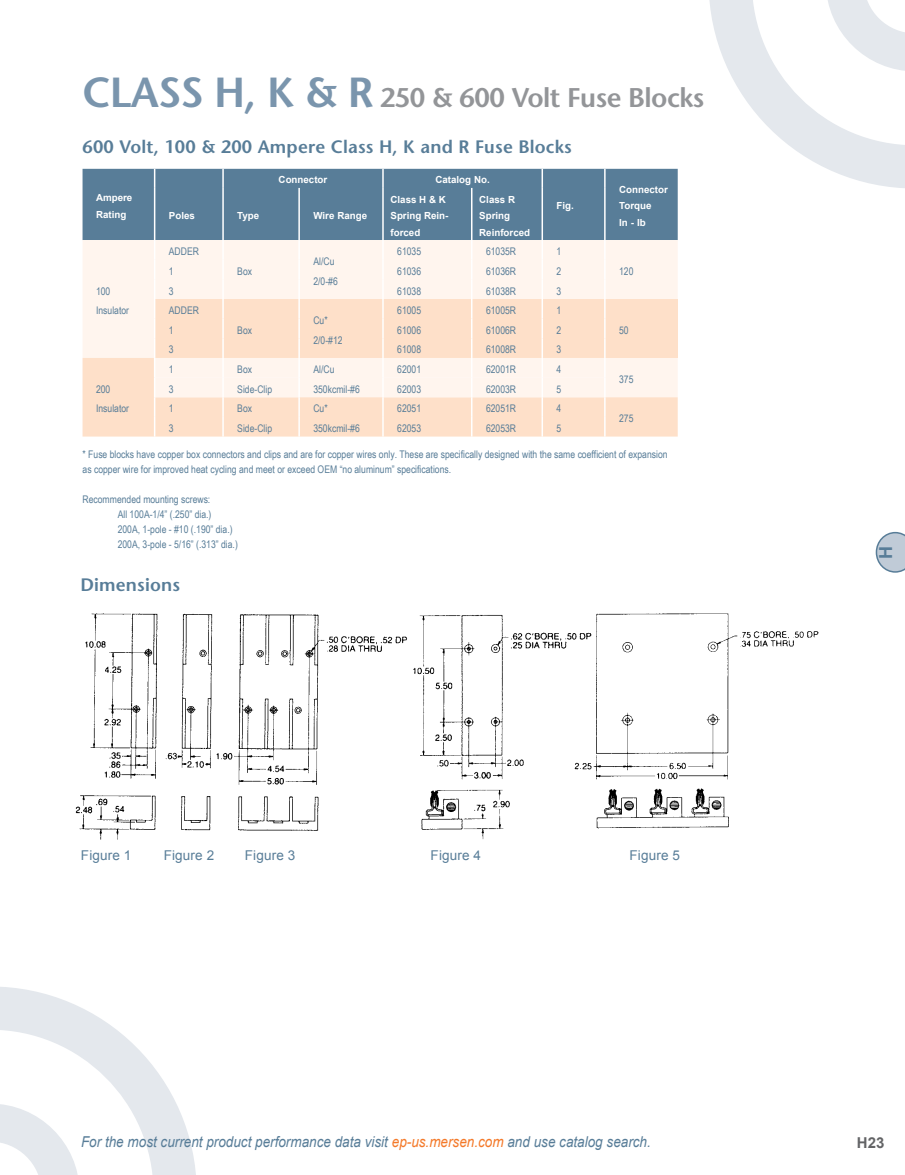
<style>
.page{position:relative;width:905px;height:1175px;background:#fff}
.page>*{position:absolute;margin:0;border:0;box-sizing:border-box;transform-origin:0 0}
.t1{font:600 27px "Stone Sans Std";letter-spacing:-.02em;color:#939598}
.t2{font:600 18px "Stone Sans Std";letter-spacing:.01em;color:#587d98}
.t3{font:700 18px "Arial";color:#587d98}
.t4{font:italic 15px "Arial";color:#587d98;scale:.9 1}
.t5{font:700 15px "Arial";color:#636466}
.t6{font:13.5px "Arial";letter-spacing:.01em;color:#587d98}
.t7{font:10.5px/19.5px "Arial Narrow";color:#587d98}
.t8{font:700 9.75px/16.5px "Arial";color:#fff}
.s1{font-size:42px;color:#7a95ad}
.s2{color:#f47929}
</style>
<div class="page">
<svg style="left:0;top:987px;width:196px;height:187px"></svg>
<svg style="left:709px;top:0;width:195px;height:188px"></svg>
<svg style="left:875px;top:532px;width:29px;height:40px"></svg>
<img style="left:75px;top:613px;width:744px;height:227px">
<svg style="left:82px;top:169px;width:595px;height:267px;background:#d2ceca"></svg>
<h1 class="t1" style="left:82px;top:81px;width:623px"><span class="s1">CLASS H, K &amp; R</span> 250 &amp; 600 Volt Fuse Blocks</h1>
<h2 class="t2" style="left:82px;top:136px;width:490px">600 Volt, 100 &amp; 200 Ampere Class H, K and R Fuse Blocks</h2>
<p class="t8" style="left:96px;top:190px;width:38px">Ampere<br>Rating</p>
<p class="t8" style="left:278px;top:172px;width:50px">Connector</p>
<p class="t8" style="left:435px;top:172px;width:56px">Catalog No.</p>
<p class="t8" style="left:169px;top:208px;width:28px">Poles</p>
<p class="t8" style="left:237px;top:208px;width:24px">Type</p>
<p class="t8" style="left:313px;top:208px;width:55px">Wire Range</p>
<p class="t8" style="left:390px;top:191px;width:59px">Class H &amp; K<br>Spring Rein&shy;forced</p>
<p class="t8" style="left:479px;top:191px;width:52px">Class R<br>Spring<br>Reinforced</p>
<p class="t8" style="left:556px;top:198px;width:19px">Fig.</p>
<p class="t7" style="left:169px;top:241px;width:32px">ADDER</p>
<p class="t7" style="left:397px;top:241px;width:25px">61035</p>
<p class="t7" style="left:486px;top:241px;width:32px">61035R</p>
<p class="t7" style="left:556px;top:241px;width:6px">1</p>
<p class="t8" style="left:619px;top:182px;width:50px">Connector<br>Torque<br>In - Ib</p>
<p class="t7" style="left:96px;top:281px;width:35px">100<br>Insulator</p>
<p class="t7" style="left:96px;top:379px;width:35px">200<br>Insulator</p>
<p class="t7" style="left:313px;top:251px;width:26px">Al/Cu<br>2/0-#6</p>
<p class="t7" style="left:169px;top:261px;width:6px">1</p>
<p class="t7" style="left:237px;top:261px;width:16px">Box</p>
<p class="t7" style="left:397px;top:261px;width:25px">61036</p>
<p class="t7" style="left:486px;top:261px;width:32px">61036R</p>
<p class="t7" style="left:556px;top:261px;width:6px">2</p>
<p class="t7" style="left:619px;top:261px;width:16px">120</p>
<p class="t7" style="left:169px;top:281px;width:6px">3</p>
<p class="t7" style="left:397px;top:281px;width:25px">61038</p>
<p class="t7" style="left:486px;top:281px;width:32px">61038R</p>
<p class="t7" style="left:556px;top:281px;width:6px">3</p>
<p class="t7" style="left:169px;top:300px;width:32px">ADDER</p>
<p class="t7" style="left:313px;top:310px;width:31px">Cu*<br>2/0-#12</p>
<p class="t7" style="left:397px;top:300px;width:25px">61005</p>
<p class="t7" style="left:486px;top:300px;width:32px">61005R</p>
<p class="t7" style="left:556px;top:300px;width:6px">1</p>
<p class="t7" style="left:169px;top:320px;width:6px">1</p>
<p class="t7" style="left:237px;top:320px;width:16px">Box</p>
<p class="t7" style="left:397px;top:320px;width:25px">61006</p>
<p class="t7" style="left:486px;top:320px;width:32px">61006R</p>
<p class="t7" style="left:556px;top:320px;width:6px">2</p>
<p class="t7" style="left:619px;top:320px;width:11px">50</p>
<p class="t7" style="left:169px;top:339px;width:6px">3</p>
<p class="t7" style="left:397px;top:339px;width:25px">61008</p>
<p class="t7" style="left:486px;top:339px;width:32px">61008R</p>
<p class="t7" style="left:556px;top:339px;width:6px">3</p>
<p class="t7" style="left:169px;top:359px;width:6px">1</p>
<p class="t7" style="left:237px;top:359px;width:16px">Box</p>
<p class="t7" style="left:313px;top:359px;width:48px">Al/Cu<br>350kcmil-#6</p>
<p class="t7" style="left:397px;top:359px;width:25px">62001</p>
<p class="t7" style="left:486px;top:359px;width:32px">62001R</p>
<p class="t7" style="left:556px;top:359px;width:6px">4</p>
<p class="t7" style="left:169px;top:379px;width:6px">3</p>
<p class="t7" style="left:237px;top:379px;width:36px">Side-Clip</p>
<p class="t7" style="left:397px;top:379px;width:25px">62003</p>
<p class="t7" style="left:486px;top:379px;width:32px">62003R</p>
<p class="t7" style="left:556px;top:379px;width:6px">5</p>
<p class="t7" style="left:169px;top:398px;width:6px">1</p>
<p class="t7" style="left:237px;top:398px;width:16px">Box</p>
<p class="t7" style="left:313px;top:398px;width:48px">Cu*<br>350kcmil-#6</p>
<p class="t7" style="left:397px;top:398px;width:25px">62051</p>
<p class="t7" style="left:486px;top:398px;width:32px">62051R</p>
<p class="t7" style="left:556px;top:398px;width:6px">4</p>
<p class="t7" style="left:169px;top:418px;width:6px">3</p>
<p class="t7" style="left:237px;top:418px;width:36px">Side-Clip</p>
<p class="t7" style="left:397px;top:418px;width:25px">62053</p>
<p class="t7" style="left:486px;top:418px;width:32px">62053R</p>
<p class="t7" style="left:556px;top:418px;width:6px">5</p>
<p class="t7" style="left:619px;top:369px;width:16px">375</p>
<p class="t7" style="left:619px;top:408px;width:16px">275</p>
<p class="t7" style="left:82px;top:446px;width:586px;line-height:15px">* Fuse blocks have copper box connectors and clips and are for copper wires only. These are specifically designed with the same coefficient of expansion as copper wire for improved heat cycling and meet or exceed OEM “no aluminum” specifications.</p>
<p class="t7" style="left:118px;top:491px;width:122px;line-height:15px;text-indent:-35px">Recommended mounting screws:<br>All 100A-1/4” (.250” dia.)<br>200A, 1-pole - #10 (.190” dia.)<br>200A, 3-pole - 5/16” (.313” dia.)</p>
<h2 class="t2" style="left:80px;top:574px;width:101px">Dimensions</h2>
<p class="t6" style="left:81px;top:846px;width:52px">Figure 1</p>
<p class="t6" style="left:164px;top:846px;width:52px">Figure 2</p>
<p class="t6" style="left:245px;top:846px;width:52px">Figure 3</p>
<p class="t6" style="left:430px;top:846px;width:52px">Figure 4</p>
<p class="t6" style="left:629px;top:846px;width:52px">Figure 5</p>
<h2 class="t3" style="left:873px;top:559px;width:14px;rotate:-90deg">H</h2>
<h3 class="t4" style="left:81px;top:1131px;width:634px">For the most current product performance data visit <span class="s2">ep-us.mersen.com</span> and use catalog search.</h3>
<h3 class="t5" style="left:856px;top:1133px;width:29px">H23</h3>
</div>
